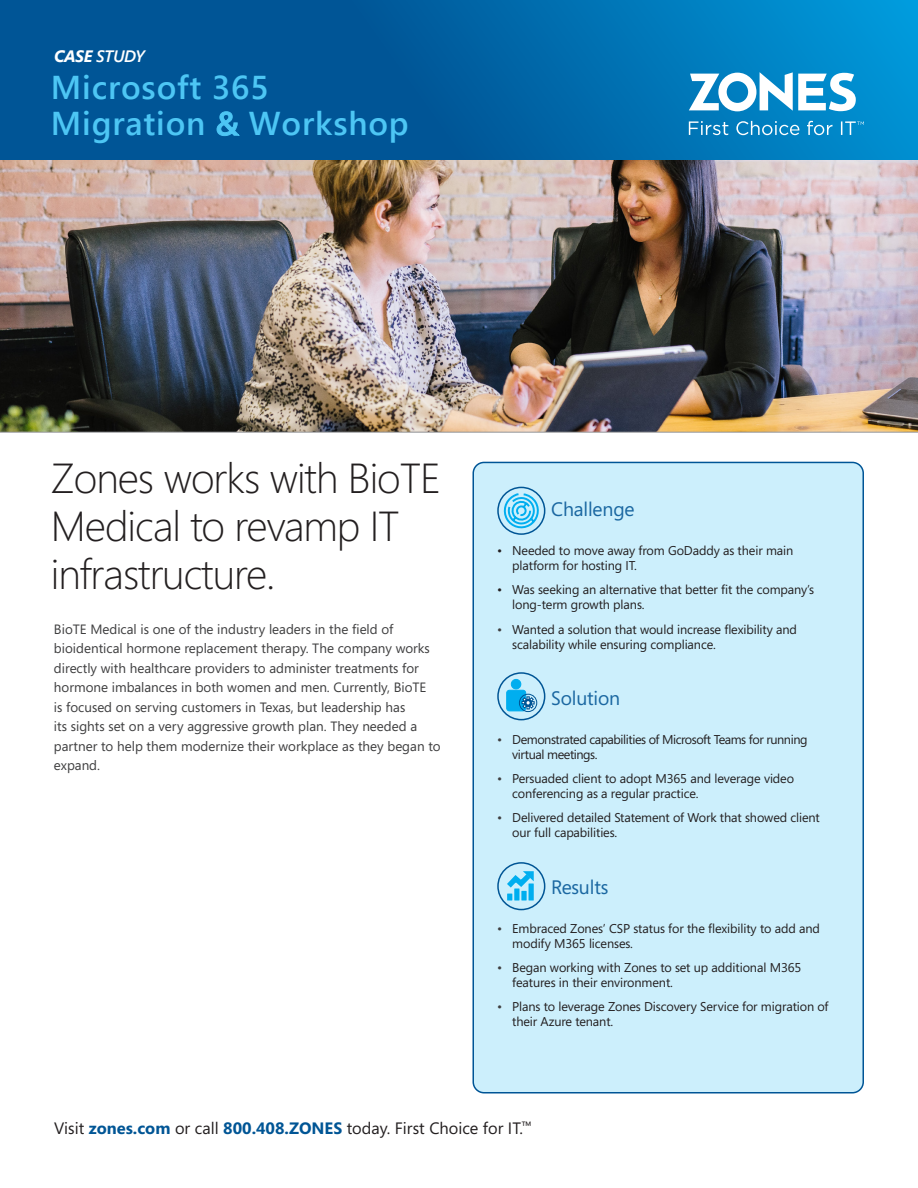
<style>
.page{position:relative;width:918px;height:1188px;background:#fff}
.page>*{position:absolute;margin:0;border:0;box-sizing:border-box;transform-origin:0 0}
.Headine{font:300 42px/48px "Segoe";letter-spacing:-.025em;color:#231f20}
.Header_Title{font:600 33px/36px "Segoe UI";letter-spacing:.025em;color:#4dc6f4}
.Challenge_Solution_H{font:19.5px "Segoe";letter-spacing:-.01em;color:#1a67a1}
.t1{font:16.5px "Segoe";color:#231f20}
.Header_Title-2{font:italic 600 16.5px "Segoe UI";letter-spacing:-.025em;color:#fff}
.body_copy{font:13.5px/19.5px "Segoe";color:#3e3e3f}
.Challenge_Solution_B{font:12.75px/15px "Segoe";letter-spacing:-.01em;color:#231f20}
.Challenge_Solution_B-2{font:12.75px/15px "Segoe";letter-spacing:-.035em;color:#231f20}
.s1{font-weight:700}
.s2{color:#3e3e3f}
.s3{font-weight:700;color:#005595}
</style>
<div class="page">
<svg style="left:0;top:0;width:918px;height:160px;background:#0065a6"></svg>
<svg style="left:689px;top:121px;width:175px;height:14px;background:#349acd"></svg>
<svg style="left:689px;top:72px;width:167px;height:39px"></svg>
<div style="left:473px;top:462px;width:390px;height:631px;background:#cceffc;border-radius:11px"></div>
<div style="left:472px;top:462px;width:392px;height:632px;border:2px solid #005596;border-radius:11px"></div>
<img style="left:0;top:161px;width:918px;height:271px">
<hr style="left:0;top:432px;width:918px;height:1px;background:#939598">
<div style="left:497px;top:487px;width:48px;height:48px;border:2px solid #005595;border-radius:50%"></div>
<svg style="left:502px;top:492px;width:38px;height:38px"></svg>
<div style="left:497px;top:672px;width:48px;height:48px;border:2px solid #005595;border-radius:50%"></div>
<div style="left:511px;top:679px;width:10px;height:10px;background:#00aeef;border-radius:50%"></div>
<div style="left:511px;top:679px;width:10px;height:10px;border:1px solid #00aeef;border-radius:50%"></div>
<div style="left:507px;top:690px;width:19px;height:21px;background:#00aeef;border-radius:3px"></div>
<div style="left:506px;top:690px;width:20px;height:21px;border:1px solid #00aeef;border-radius:3px"></div>
<div style="left:519px;top:694px;width:18px;height:18px;border:1px solid #005595;border-radius:50%"></div>
<svg style="left:521px;top:696px;width:14px;height:14px"></svg>
<div style="left:524px;top:699px;width:8px;height:8px;border:2px solid #005596;border-radius:50%"></div>
<div style="left:497px;top:862px;width:48px;height:48px;border:2px solid #005595;border-radius:50%"></div>
<svg style="left:501px;top:869px;width:35px;height:32px"></svg>
<div style="left:514px;top:889px;width:5px;height:12px;background:#00aeef"></div>
<div style="left:521px;top:891px;width:6px;height:10px;background:#00aeef"></div>
<div style="left:529px;top:884px;width:5px;height:17px;background:#00aeef"></div>
<p class="Header_Title-2" style="left:54px;top:40px;width:92px"><span class="s1">CASE</span> STUDY</p>
<p class="Header_Title" style="left:51px;top:67px;width:359px">Microsoft 365<br>Migration &amp; Workshop</p>
<p class="Headine" style="left:51px;top:455px;width:392px">Zones works with BioTE<br>Medical to revamp IT infrastructure.</p>
<p class="body_copy" style="left:54px;top:619px;width:388px">BioTE Medical is one of the industry leaders in the field of bioidentical hormone replacement therapy. The company works directly with healthcare providers to administer treatments for hormone imbalances in both women and men. Currently, BioTE<br>is focused on serving customers in Texas, but leadership has<br>its sights set on a very aggressive growth plan. They needed a partner to help them modernize their workplace as they began to expand.</p>
<p class="Challenge_Solution_H" style="left:551px;top:496px;width:85px">Challenge</p>
<p class="Challenge_Solution_B" style="left:512px;top:543px;width:283px;text-indent:-15px">• Needed to move away from GoDaddy as their main platform for hosting IT.</p>
<p class="Challenge_Solution_B" style="left:512px;top:582px;width:303px;text-indent:-15px">• Was seeking an alternative that better fit the company’s long-term growth plans.</p>
<p class="Challenge_Solution_B" style="left:512px;top:621px;width:286px;text-indent:-15px"><span class="s2">•</span> Wanted a solution that would increase flexibility and scalability while ensuring compliance.</p>
<p class="Challenge_Solution_H" style="left:551px;top:685px;width:70px">Solution</p>
<p class="Challenge_Solution_B-2" style="left:512px;top:731px;width:297px;text-indent:-15px"><span class="s2">•</span> Demonstrated capabilities of Microsoft Teams for running virtual meetings.</p>
<p class="Challenge_Solution_B" style="left:512px;top:770px;width:283px;text-indent:-15px"><span class="s2">•</span> Persuaded client to adopt M365 and leverage video conferencing as a regular practice.</p>
<p class="Challenge_Solution_B" style="left:512px;top:810px;width:309px;text-indent:-15px"><span class="s2">•</span> Delivered detailed Statement of Work that showed client our full capabilities.</p>
<p class="Challenge_Solution_H" style="left:551px;top:874px;width:59px">Results</p>
<p class="Challenge_Solution_B" style="left:512px;top:921px;width:309px;text-indent:-15px"><span class="s2">•</span> Embraced Zones’ CSP status for the flexibility to add and modify M365 licenses.</p>
<p class="Challenge_Solution_B" style="left:512px;top:960px;width:291px;text-indent:-15px"><span class="s2">•</span> Began working with Zones to set up additional M365 features in their environment.</p>
<p class="Challenge_Solution_B" style="left:512px;top:999px;width:318px;text-indent:-15px"><span class="s2">•</span> Plans to leverage Zones Discovery Service for migration of their Azure tenant.</p>
<p class="t1" style="left:54px;top:1117px;width:479px">Visit <span class="s3">zones.com</span> or call <span class="s3">800.408.ZONES</span> today. First Choice for IT.<sup>™</sup></p>
</div>
